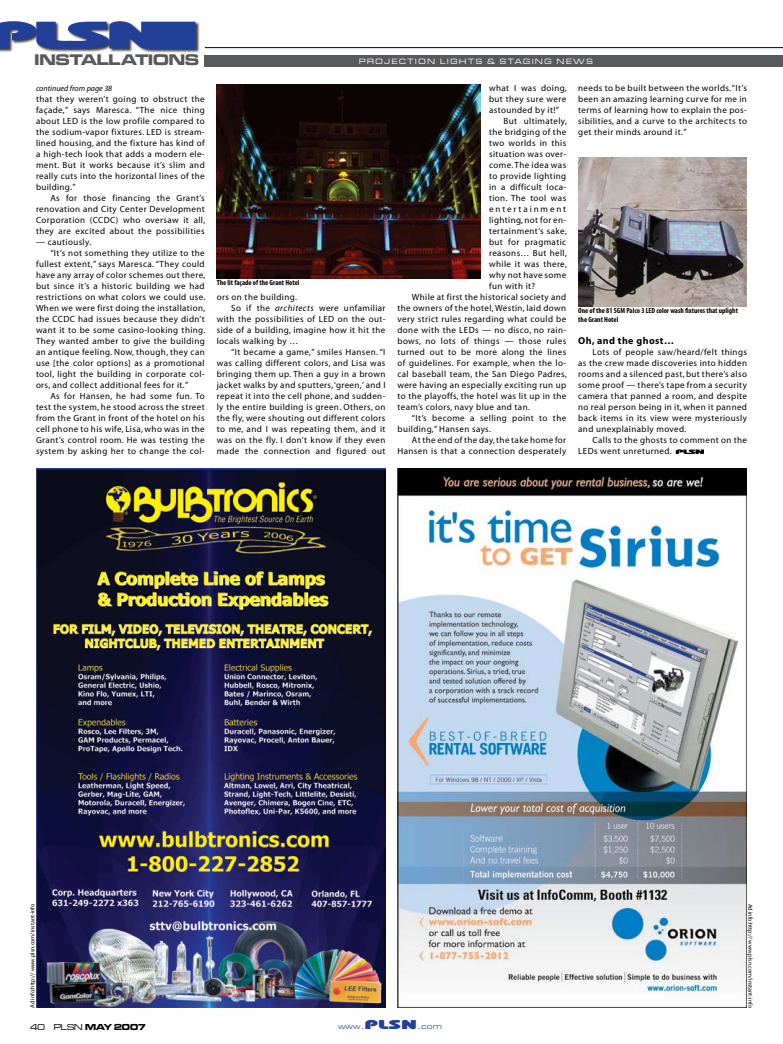
<style>
.page{position:relative;width:783px;height:1044px;background:#fff}
.page>*{position:absolute;margin:0;border:0;box-sizing:border-box;transform-origin:0 0}
.t1{font:16px "Microgramma D Bold Exte";color:#58595b}
.t2{font:700 10px "Myriad";letter-spacing:.045em;color:#000}
.t3{font:9px/11px "Myriad";letter-spacing:.045em;color:#000;text-align:justify}
.t4{font:9px "Myriad";letter-spacing:.21em;color:#000}
.t5{font:9px "Microgramma D Bold Exte";color:#000}
.t6{font:8px "Microgramma D Medi Exte";letter-spacing:.21em;color:#fff}
.t7{font:italic 8px "Myriad";color:#000}
.t8{font:8px "Eurostile T Regu Exte";color:#224097}
.t9{font:700 condensed 7.5px/9px "Myriad";color:#000}
.t10{font:6px "Myriad";color:#000}
.s1{font-style:italic}
.s2{font-family:"Microgramma D Medi Exte"}
.s3{font-family:"Eurostile Extended Two"}
.s4{font-family:"Bauhaus IT Cby BT";font-weight:800;font-size:12.8px}
</style>
<div class="page">
<img style="left:578px;top:157px;width:169px;height:150px">
<div style="left:205px;top:55px;width:578px;height:12px;background:#58595b"></div>
<div style="left:0;top:20px;width:200px;height:34px;background:#000;opacity:.75"></div>
<svg style="left:0;top:21px;width:196px;height:28px;background:#485fa3"></svg>
<hr style="left:205px;top:47px;width:578px;height:1px;background:#000">
<img style="left:36px;top:468px;width:349px;height:540px">
<img style="left:398px;top:468px;width:349px;height:540px">
<img style="left:217px;top:85px;width:263px;height:193px">
<svg style="left:676px;top:449px;width:28px;height:5px"></svg>
<h1 class="t1" style="left:34px;top:49px;width:166px">INSTALLATIONS</h1>
<p class="t6" style="left:359px;top:57px;width:235px">PROJECTION LIGHTS &amp; STAGING NEWS</p>
<p class="t7" style="left:36px;top:84px;width:78px">continued from page 38</p>
<p class="t3" style="left:36px;top:94px;width:170px">that they weren’t going to obstruct the façade,” says Maresca. “The nice thing about LED is the low profile compared to the sodium-vapor fixtures. LED is stream&shy;lined housing, and the fixture has kind of a high-tech look that adds a modern ele&shy;ment. But it works because it’s slim and really cuts into the horizontal lines of the building.”</p>
<p class="t3" style="left:36px;top:193px;width:171px;text-indent:14px">As for those financing the Grant’s renovation and City Center Development Corporation (CCDC) who oversaw it all, they are excited about the possibilities</p>
<p class="t3" style="left:36px;top:237px;width:57px">— cautiously.</p>
<p class="t3" style="left:50px;top:248px;width:156px">“It’s not something they utilize to the</p>
<p class="t3" style="left:36px;top:259px;width:170px">fullest extent,” says Maresca. “They could</p>
<p class="t3" style="left:36px;top:270px;width:171px">have any array of color schemes out there,</p>
<p class="t3" style="left:36px;top:281px;width:170px">but since it’s a historic building we had</p>
<p class="t3" style="left:36px;top:292px;width:171px">restrictions on what colors we could use.</p>
<p class="t3" style="left:36px;top:303px;width:171px">When we were first doing the installation,</p>
<p class="t3" style="left:36px;top:314px;width:170px">the CCDC had issues because they didn’t</p>
<p class="t3" style="left:36px;top:325px;width:171px">want it to be some casino-looking thing.</p>
<p class="t3" style="left:36px;top:336px;width:170px">They wanted amber to give the building</p>
<p class="t3" style="left:36px;top:347px;width:170px">an antique feeling. Now, though, they can</p>
<p class="t3" style="left:36px;top:358px;width:170px">use [the color options] as a promotional</p>
<p class="t3" style="left:36px;top:369px;width:170px">tool, light the building in corporate col-</p>
<p class="t3" style="left:36px;top:380px;width:154px">ors, and collect additional fees for it.”</p>
<p class="t3" style="left:50px;top:391px;width:156px">As for Hansen, he had some fun. To</p>
<p class="t3" style="left:36px;top:402px;width:170px">test the system, he stood across the street</p>
<p class="t3" style="left:36px;top:413px;width:170px">from the Grant in front of the hotel on his</p>
<p class="t3" style="left:36px;top:424px;width:170px">cell phone to his wife, Lisa, who was in the</p>
<p class="t3" style="left:36px;top:435px;width:170px">Grant’s control room. He was testing the</p>
<p class="t3" style="left:36px;top:446px;width:170px">system by asking her to change the col-</p>
<p class="t9" style="left:217px;top:278px;width:84px">The lit façade of the Grant Hotel</p>
<p class="t3" style="left:217px;top:292px;width:82px">ors on the building.</p>
<p class="t3" style="left:231px;top:303px;width:156px">So if the <span class="s1">architects</span> were unfamiliar</p>
<p class="t3" style="left:217px;top:314px;width:170px">with the possibilities of LED on the out-</p>
<p class="t3" style="left:217px;top:325px;width:170px">side of a building, imagine how it hit the</p>
<p class="t3" style="left:217px;top:336px;width:83px">locals walking by …</p>
<p class="t3" style="left:231px;top:347px;width:156px">“It became a game,” smiles Hansen. “I</p>
<p class="t3" style="left:217px;top:358px;width:170px">was calling different colors, and Lisa was</p>
<p class="t3" style="left:217px;top:369px;width:170px">bringing them up. Then a guy in a brown</p>
<p class="t3" style="left:217px;top:380px;width:170px">jacket walks by and sputters, ‘green,’ and I</p>
<p class="t3" style="left:217px;top:391px;width:170px">repeat it into the cell phone, and sudden-</p>
<p class="t3" style="left:217px;top:402px;width:170px">ly the entire building is green. Others, on</p>
<p class="t3" style="left:217px;top:413px;width:170px">the fly, were shouting out different colors</p>
<p class="t3" style="left:217px;top:424px;width:170px">to me, and I was repeating them, and it</p>
<p class="t3" style="left:217px;top:435px;width:170px">was on the fly. I don’t know if they even</p>
<p class="t3" style="left:217px;top:446px;width:170px">made the connection and figured out</p>
<p class="t3" style="left:489px;top:83px;width:79px">what I was doing,</p>
<p class="t3" style="left:489px;top:94px;width:79px">but they sure were</p>
<p class="t3" style="left:489px;top:105px;width:72px">astounded by it!”</p>
<p class="t3" style="left:504px;top:116px;width:65px">But ultimately,</p>
<p class="t3" style="left:489px;top:127px;width:79px">the bridging of the</p>
<p class="t3" style="left:489px;top:138px;width:79px">two worlds in this</p>
<p class="t3" style="left:489px;top:149px;width:79px">situation was over-</p>
<p class="t3" style="left:489px;top:160px;width:79px">come. The idea was</p>
<p class="t3" style="left:489px;top:171px;width:79px">to provide lighting</p>
<p class="t3" style="left:489px;top:182px;width:79px">in a difficult loca-</p>
<p class="t3" style="left:489px;top:193px;width:79px">tion. The tool was</p>
<p class="t4" style="left:489px;top:205px;width:79px">entertainment</p>
<p class="t3" style="left:489px;top:215px;width:79px">lighting, not for en-</p>
<p class="t3" style="left:489px;top:226px;width:79px">tertainment’s sake,</p>
<p class="t3" style="left:489px;top:237px;width:79px">but for pragmatic</p>
<p class="t3" style="left:489px;top:248px;width:79px">reasons… But hell,</p>
<p class="t3" style="left:489px;top:259px;width:79px">while it was there,</p>
<p class="t3" style="left:489px;top:270px;width:79px">why not have some</p>
<p class="t3" style="left:489px;top:281px;width:48px">fun with it?</p>
<p class="t3" style="left:412px;top:292px;width:156px">While at first the historical society and</p>
<p class="t3" style="left:398px;top:303px;width:170px">the owners of the hotel, Westin, laid down</p>
<p class="t3" style="left:398px;top:314px;width:170px">very strict rules regarding what could be</p>
<p class="t3" style="left:398px;top:325px;width:170px">done with the LEDs — no disco, no rain-</p>
<p class="t3" style="left:398px;top:336px;width:170px">bows, no lots of things — those rules</p>
<p class="t3" style="left:398px;top:347px;width:170px">turned out to be more along the lines</p>
<p class="t3" style="left:398px;top:358px;width:170px">of guidelines. For example, when the lo-</p>
<p class="t3" style="left:398px;top:369px;width:171px">cal baseball team, the San Diego Padres,</p>
<p class="t3" style="left:398px;top:380px;width:170px">were having an especially exciting run up</p>
<p class="t3" style="left:398px;top:391px;width:170px">to the playoffs, the hotel was lit up in the</p>
<p class="t3" style="left:398px;top:402px;width:134px">team’s colors, navy blue and tan.</p>
<p class="t3" style="left:412px;top:413px;width:156px">“It’s become a selling point to the</p>
<p class="t3" style="left:398px;top:424px;width:95px">building,” Hansen says.</p>
<p class="t3" style="left:412px;top:435px;width:156px">At the end of the day, the take home for</p>
<p class="t3" style="left:398px;top:446px;width:170px">Hansen is that a connection desperately</p>
<p class="t3" style="left:578px;top:83px;width:170px">needs to be built between the worlds. “It’s been an amazing learning curve for me in terms of learning how to explain the pos&shy;sibilities, and a curve to the architects to get their minds around it.”</p>
<p class="t9" style="left:578px;top:306px;width:161px">One of the 81 SGM Palco 3 LED color wash fixtures that uplight the Grant Hotel</p>
<p class="t2" style="left:578px;top:336px;width:97px">Oh, and the ghost…</p>
<p class="t3" style="left:578px;top:347px;width:170px;text-indent:14px">Lots of people saw/heard/felt things as the crew made discoveries into hidden rooms and a silenced past, but there’s also some proof — there’s tape from a security camera that panned a room, and despite no real person being in it, when it panned back items in its view were mysteriously and unexplainably moved.</p>
<p class="t3" style="left:578px;top:435px;width:170px;text-indent:14px">Calls to the ghosts to comment on the<br>LEDs went unreturned.</p>
<p class="t10" style="left:29px;top:1008px;width:106px;rotate:-90deg">Ad info:http:// www.plsn.com/instant-info</p>
<p class="t5" style="left:31px;top:1021px;width:116px"><span class="s2">40 PLSN</span> MAY 2007</p>
<p class="t8" style="left:338px;top:1022px;width:105px">www<span class="s3">.</span><span class="s4">PLSN</span><span class="s3">.</span>com</p>
<p class="t10" style="left:753px;top:904px;width:106px;rotate:90deg">Ad info:http:// www.plsn.com/instant-info</p>
</div>
